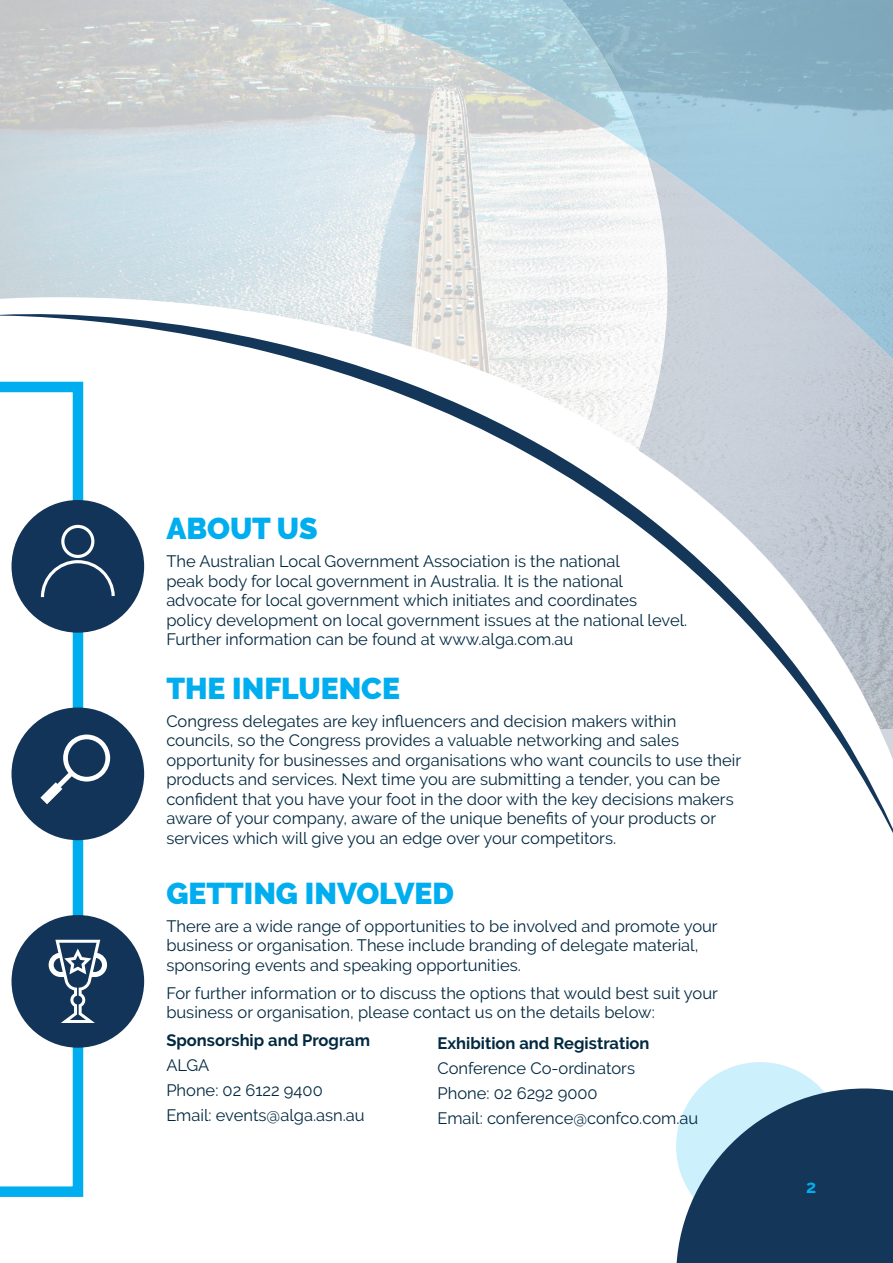
<style>
.page{position:relative;width:893px;height:1263px;background:#fff}
.page>*{position:absolute;margin:0;border:0;box-sizing:border-box;transform-origin:0 0}
.t1{font:900 30px "Raleway";color:#00aeef}
.t2{font:700 18px "Raleway";color:#00aeef}
.t3{font:16.5px/19.5px "Raleway";color:#022940}
.t4{font:700 16.5px "Raleway";color:#022940}
</style>
<div class="page">
<img style="left:0;top:0;width:302px;height:314px">
<img style="left:302px;top:157px;width:247px;height:157px">
<div style="left:676px;top:1062px;width:168px;height:168px;background:#ccf0fc;border-radius:50%"></div>
<svg style="left:676px;top:1088px;width:217px;height:175px"></svg>
<svg style="left:0;top:314px;width:893px;height:526px"></svg>
<svg style="left:549px;top:157px;width:89px;height:215px;fill:#f5f5f5"></svg>
<svg style="left:638px;top:522px;width:255px;height:271px"></svg>
<img style="left:638px;top:182px;width:107px;height:340px">
<img style="left:745px;top:277px;width:54px;height:319px">
<img style="left:799px;top:277px;width:53px;height:399px">
<img style="left:852px;top:325px;width:41px;height:404px">
<img style="left:729px;top:521px;width:16px;height:15px">
<img style="left:289px;top:0;width:330px;height:157px">
<img style="left:554px;top:0;width:339px;height:86px">
<img style="left:619px;top:86px;width:274px;height:96px">
<img style="left:682px;top:181px;width:211px;height:48px">
<img style="left:745px;top:229px;width:148px;height:48px">
<img style="left:802px;top:276px;width:91px;height:49px">
<img style="left:856px;top:324px;width:37px;height:48px">
<svg style="left:0;top:376px;width:88px;height:821px"></svg>
<div style="left:12px;top:500px;width:132px;height:133px;background:#123458;border-radius:50%"></div>
<div style="left:12px;top:707px;width:132px;height:133px;background:#123458;border-radius:50%"></div>
<div style="left:12px;top:915px;width:132px;height:133px;background:#123458;border-radius:50%"></div>
<svg style="left:49px;top:940px;width:58px;height:83px"></svg>
<svg style="left:41px;top:525px;width:74px;height:72px"></svg>
<svg style="left:40px;top:734px;width:70px;height:70px"></svg>
<p class="t1" style="left:166px;top:511px;width:153px">ABOUT US</p>
<p class="t3" style="left:166px;top:551px;width:522px">The Australian Local Government Association is the national<br>peak body for local government in Australia. It is the national advocate for local government which initiates and coordinates<br>policy development on local government issues at the national level.<br>Further information can be found at www.alga.com.au</p>
<p class="t1" style="left:166px;top:671px;width:235px">THE INFLUENCE</p>
<p class="t3" style="left:166px;top:711px;width:576px">Congress delegates are key influencers and decision makers within councils, so the Congress provides a valuable networking and sales opportunity for businesses and organisations who want councils to use their products and services. Next time you are submitting a tender, you can be confident that you have your foot in the door with the key decisions makers aware of your company, aware of the unique benefits of your products or services which will give you an edge over your competitors.</p>
<p class="t1" style="left:166px;top:876px;width:289px">GETTING INVOLVED</p>
<p class="t3" style="left:166px;top:916px;width:553px">There are a wide range of opportunities to be involved and promote your business or organisation. These include branding of delegate material, sponsoring events and speaking opportunities.</p>
<p class="t3" style="left:166px;top:983px;width:553px">For further information or to discuss the options that would best suit your business or organisation, please contact us on the details below:</p>
<p class="t4" style="left:166px;top:1031px;width:205px">Sponsorship and Program</p>
<p class="t3" style="left:166px;top:1056px;width:44px">ALGA</p>
<p class="t3" style="left:166px;top:1081px;width:158px">Phone: 02 6122 9400</p>
<p class="t3" style="left:166px;top:1106px;width:200px">Email: events@alga.asn.au</p>
<p class="t4" style="left:437px;top:1033px;width:214px">Exhibition and Registration</p>
<p class="t3" style="left:437px;top:1058px;width:199px">Conference Co-ordinators</p>
<p class="t3" style="left:437px;top:1083px;width:162px">Phone: 02 6292 9000</p>
<p class="t3" style="left:437px;top:1108px;width:262px">Email: conference@confco.com.au</p>
<p class="t2" style="left:806px;top:1177px;width:12px">2</p>
</div>
